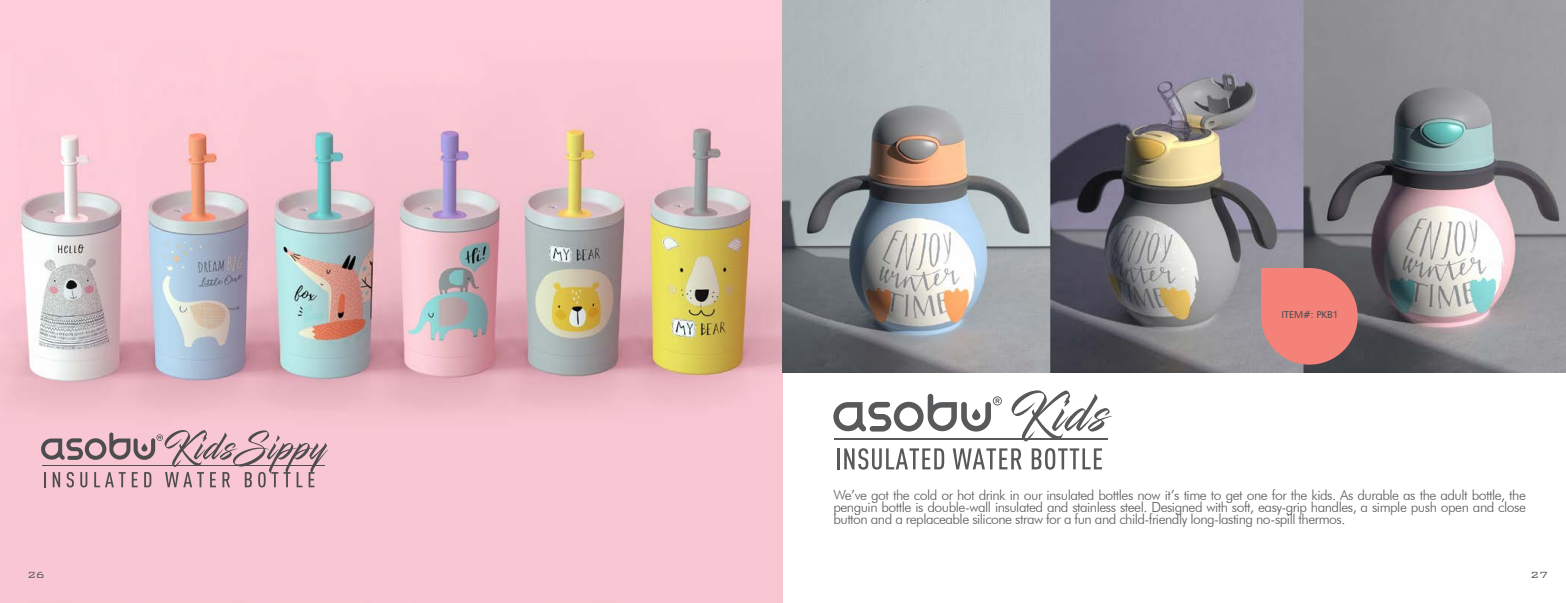
<style>
.page{position:relative;width:1566px;height:603px;background:#fff}
.page>*{position:absolute;margin:0;border:0;box-sizing:border-box;transform-origin:0 0}
.t1{font:300 14px/11.6px "Futura BT";letter-spacing:-.035em;color:#58595b;text-align:justify}
.t2{font:300 12px "Bank Gothic BT";color:#58595b}
.t3{font:10px "Humanist 777 BT Roman B";letter-spacing:-.01em;color:#4d4d4f}
</style>
<div class="page">
<img style="left:0;top:0;width:782px;height:603px">
<img style="left:783px;top:0;width:783px;height:373px">
<svg style="left:833px;top:394px;width:169px;height:38px"></svg>
<svg style="left:1011px;top:390px;width:101px;height:51px"></svg>
<hr style="left:834px;top:438px;width:274px;height:1px;background:#58595b">
<hr style="left:837px;top:448px;width:3px;height:21px;background:#58595b">
<svg style="left:844px;top:448px;width:100px;height:22px"></svg>
<svg style="left:953px;top:448px;width:69px;height:21px"></svg>
<svg style="left:1032px;top:448px;width:70px;height:22px"></svg>
<div style="left:1261px;top:268px;width:97px;height:97px;background:#f58278;border-radius:48px"></div>
<svg style="left:41px;top:430px;width:287px;height:57px;background:#d0a9b3"></svg>
<p class="t3" style="left:1282px;top:308px;width:59px">ITEM#: PKB1</p>
<p class="t1" style="left:833px;top:490px;width:694px">We’ve got the cold or hot drink in our insulated bottles now it’s time to get one for the kids. As durable as the adult bottle, the penguin bottle is double-wall insulated and stainless steel. Designed with soft, easy-grip handles, a simple push open and close button and a replaceable silicone straw for a fun and child-friendly long-lasting no-spill thermos.</p>
<p class="t2" style="left:27px;top:568px;width:19px">26</p>
<p class="t2" style="left:1530px;top:568px;width:19px">27</p>
</div>
